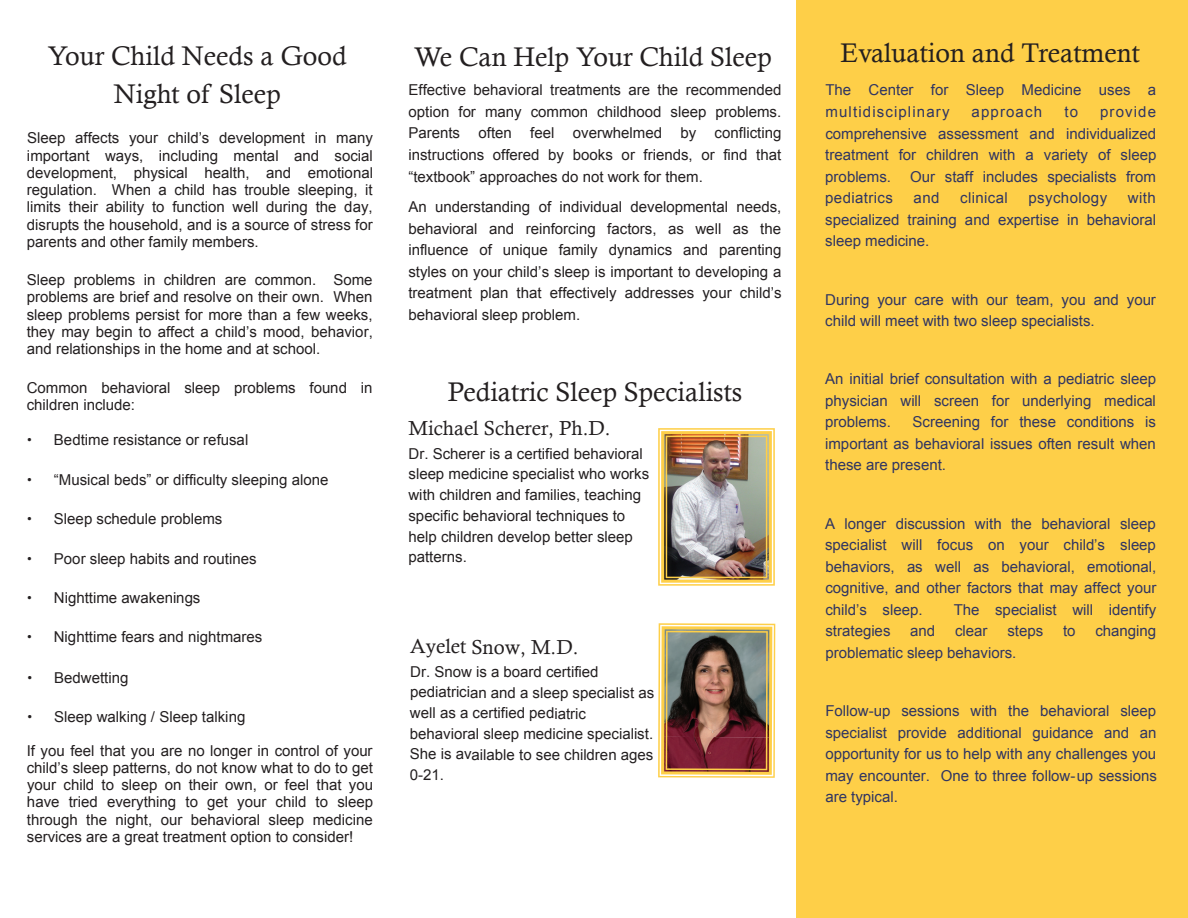
<style>
.page{position:relative;width:1188px;height:918px;background:#fff}
.page>*{position:absolute;margin:0;border:0;box-sizing:border-box;transform-origin:0 0}
.t1{font:27px/37.5px "Calisto";color:#231f20;text-align:center}
.t2{font:20.25px "Calisto";color:#231f20}
.t3{font:15px/17.2px "Arial";color:#231f20;text-align:justify}
.t4{font:15px/21.6px "Arial";color:#303562;text-align:justify}
.t5{font:15px "Arial";letter-spacing:.025em;color:#303562}
.t6{font:15px "Arial";letter-spacing:.075em;color:#303562}
.s1{font-family:"Helvetica"}
</style>
<div class="page">
<div style="left:796px;top:0;width:392px;height:918px;background:#fecf48"></div>
<img style="left:658px;top:428px;width:117px;height:158px">
<img style="left:658px;top:623px;width:117px;height:155px">
<p class="t1" style="left:48px;top:37px;width:300px">Your Child Needs a Good<br>Night of Sleep</p>
<p class="t3" style="left:27px;top:130px;width:348px">Sleep affects your child’s development in many important ways, including mental and social development, physical health, and emotional regulation. When a child has trouble sleeping, it limits their ability to function well during the day, disrupts the household, and is a source of stress for parents and other family members.</p>
<p class="t3" style="left:27px;top:271px;width:348px">Sleep problems in children are common. Some problems are brief and resolve on their own. When sleep problems persist for more than a few weeks, they may begin to affect a child’s mood, behavior, and relationships in the home and at school.</p>
<p class="t3" style="left:27px;top:379px;width:347px">Common behavioral sleep problems found in children include:</p>
<p class="t3" style="left:27px;top:432px;width:223px"><span class="s1">•</span> Bedtime resistance or refusal</p>
<p class="t3" style="left:27px;top:471px;width:303px"><span class="s1">•</span> “Musical beds” or difficulty sleeping alone</p>
<p class="t3" style="left:27px;top:510px;width:197px"><span class="s1">•</span> Sleep schedule problems</p>
<p class="t3" style="left:27px;top:550px;width:231px"><span class="s1">•</span> Poor sleep habits and routines</p>
<p class="t3" style="left:27px;top:589px;width:175px"><span class="s1">•</span> Nighttime awakenings</p>
<p class="t3" style="left:27px;top:629px;width:237px"><span class="s1">•</span> Nighttime fears and nightmares</p>
<p class="t3" style="left:27px;top:669px;width:103px"><span class="s1">•</span> Bedwetting</p>
<p class="t3" style="left:27px;top:709px;width:220px"><span class="s1">•</span> Sleep walking / Sleep talking</p>
<p class="t3" style="left:27px;top:742px;width:348px">If you feel that you are no longer in control of your child’s sleep patterns, do not know what to do to get your child to sleep on their own, or feel that you have tried everything to get your child to sleep through the night, our behavioral sleep medicine services are a great treatment option to consider!</p>
<p class="t1" style="left:414px;top:38px;width:359px">We Can Help Your Child Sleep</p>
<p class="t3" style="left:408px;top:79px;width:375px;line-height:21.6px">Effective behavioral treatments are the recommended option for many common childhood sleep problems.<br>Parents often feel overwhelmed by conflicting instructions offered by books or friends, or find that “textbook” approaches do not work for them.</p>
<p class="t3" style="left:408px;top:196px;width:375px;line-height:21.6px">An understanding of individual developmental needs, behavioral and reinforcing factors, as well as the influence of unique family dynamics and parenting styles on your child’s sleep is important to developing a treatment plan that effectively addresses your child’s behavioral sleep problem.</p>
<p class="t1" style="left:448px;top:373px;width:296px">Pediatric Sleep Specialists</p>
<p class="t2" style="left:409px;top:417px;width:204px">Michael Scherer, Ph.D.</p>
<p class="t3" style="left:408px;top:443px;width:242px;line-height:20.7px;text-align:left">Dr. Scherer is a certified behavioral sleep medicine specialist who works with children and families, teaching specific behavioral techniques to help children develop better sleep patterns.</p>
<p class="t2" style="left:410px;top:635px;width:170px">Ayelet Snow, M.D.</p>
<p class="t3" style="left:410px;top:662px;width:246px;line-height:20.5px;text-align:left">Dr. Snow is a board certified pediatrician and a sleep specialist as well as a certified pediatric behavioral sleep medicine specialist.<br>She is available to see children ages<br>0-21.</p>
<p class="t1" style="left:840px;top:34px;width:301px">Evaluation and Treatment</p>
<p class="t4" style="left:825px;top:80px;width:332px">The Center for Sleep Medicine uses a multidisciplinary</p>
<p class="t4" style="left:825px;top:101px;width:333px;text-indent:275px">provide comprehensive assessment and individualized treatment for children with a variety of sleep problems.</p>
<p class="t6" style="left:972px;top:102px;width:72px">approach</p>
<p class="t4" style="left:1064px;top:101px;width:15px">to</p>
<p class="t4" style="left:910px;top:166px;width:247px">Our staff includes specialists from</p>
<p class="t4" style="left:825px;top:187px;width:332px;text-indent:303px">with specialized training and expertise in behavioral sleep medicine.</p>
<p class="t5" style="left:825px;top:188px;width:69px">pediatrics</p>
<p class="t4" style="left:914px;top:187px;width:27px">and</p>
<p class="t5" style="left:960px;top:188px;width:49px">clinical</p>
<p class="t5" style="left:1028px;top:188px;width:80px">psychology</p>
<p class="t4" style="left:825px;top:289px;width:332px">During your care with our team, you and your child will meet with two sleep specialists.</p>
<p class="t4" style="left:825px;top:368px;width:332px">An initial brief consultation with a pediatric sleep physician will screen for underlying medical problems.</p>
<p class="t4" style="left:825px;top:411px;width:332px;text-indent:87px">Screening for these conditions is important as behavioral issues often result when these are present.</p>
<p class="t4" style="left:825px;top:513px;width:333px">A longer discussion with the behavioral sleep specialist will focus on your child’s sleep behaviors, as well as behavioral, emotional, cognitive, and other factors that may affect your child’s sleep.</p>
<p class="t4" style="left:954px;top:599px;width:204px">The specialist will identify</p>
<p class="t4" style="left:825px;top:620px;width:67px">strategies</p>
<p class="t4" style="left:910px;top:620px;width:27px">and</p>
<p class="t4" style="left:955px;top:620px;width:34px">clear</p>
<p class="t4" style="left:1007px;top:620px;width:37px">steps</p>
<p class="t4" style="left:1063px;top:620px;width:14px">to</p>
<p class="t4" style="left:1095px;top:620px;width:62px">changing</p>
<p class="t4" style="left:825px;top:642px;width:193px">problematic sleep behaviors.</p>
<p class="t4" style="left:825px;top:700px;width:333px">Follow-up sessions with the behavioral sleep specialist provide additional guidance and an opportunity for us to help with any challenges you may encounter. One to three follow-up sessions are typical.</p>
</div>
